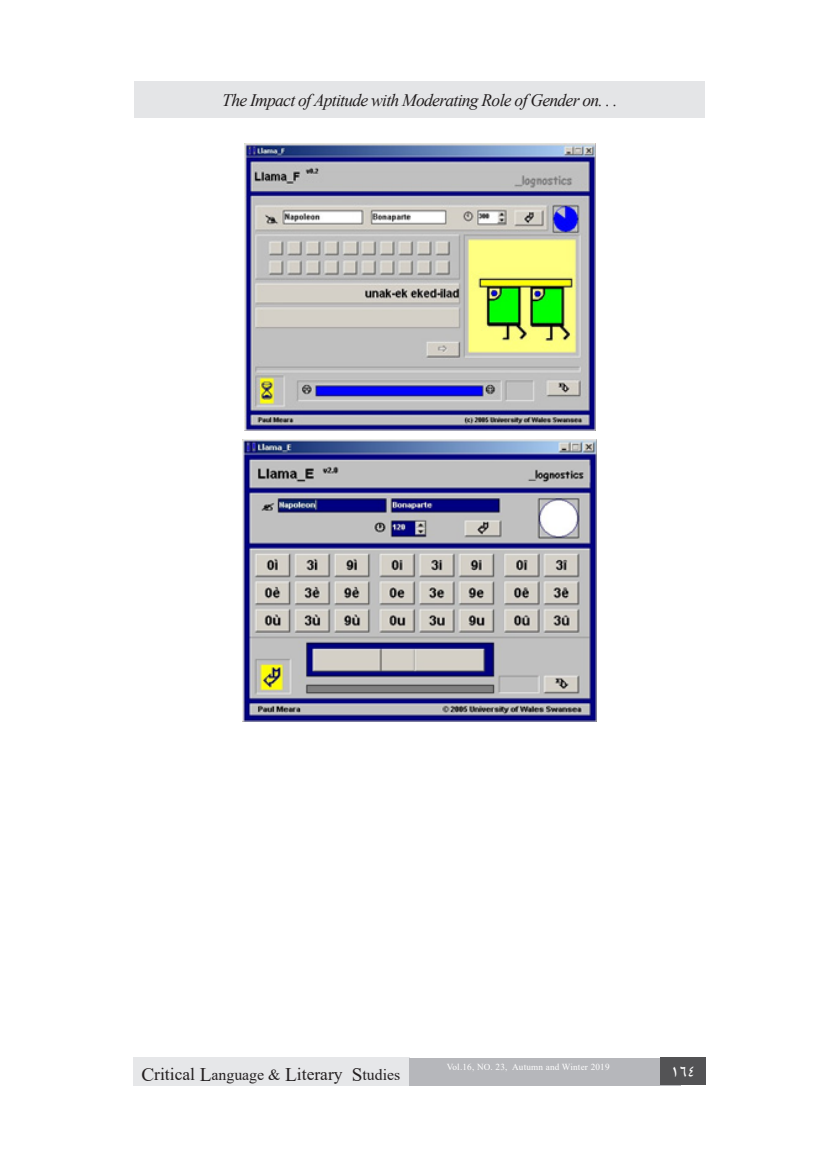
<style>
.page{position:relative;width:819px;height:1166px;background:#fff}
.page>*{position:absolute;margin:0;border:0;box-sizing:border-box;transform-origin:0 0}
.t1{font:italic 17.5px "Times New Roman";letter-spacing:-.04em;color:#231f20}
.t2{font:17.5px "Times New Roman";color:#231f20}
.t3{font:italic 17.5px "B Yagut";color:#fff}
.t4{font:15.75px "Times New Roman";color:#231f20}
.t5{font:9.1px "Times New Roman";letter-spacing:.02em;color:#fff}
.s1{font-size:19.25px}
</style>
<div class="page">
<div style="left:134px;top:81px;width:571px;height:37px;background:#e4e5e7"></div>
<div style="left:133px;top:1057px;width:276px;height:28px;background:#e6e7e9"></div>
<div style="left:409px;top:1057px;width:272px;height:28px;background:#b6b7bb"></div>
<div style="left:659px;top:1057px;width:46px;height:28px;background:#535355"></div>
<img style="left:244px;top:143px;width:351px;height:287px">
<img style="left:242px;top:440px;width:354px;height:282px">
<p class="t1" style="left:222px;top:88px;width:397px">The Impact ofAptitude with Moderating Role of Gender o n ...</p>
<p class="t2" style="left:141px;top:1061px;width:55px"><span class="s1">C</span>ritical</p>
<p class="t2" style="left:285px;top:1061px;width:59px"><span class="s1">L</span>iterary</p>
<p class="t4" style="left:200px;top:1063px;width:82px"><span class="s1">L</span>anguage &amp;</p>
<p class="t4" style="left:352px;top:1063px;width:50px"><span class="s1">S</span>tudies</p>
<p class="t5" style="left:447px;top:1061px;width:62px">Vol.16, NO. 23,</p>
<p class="t5" style="left:512px;top:1061px;width:99px">Autumn and Winter 2019</p>
<p class="t3" style="left:670px;top:1059px;width:32px">164</p>
</div>
